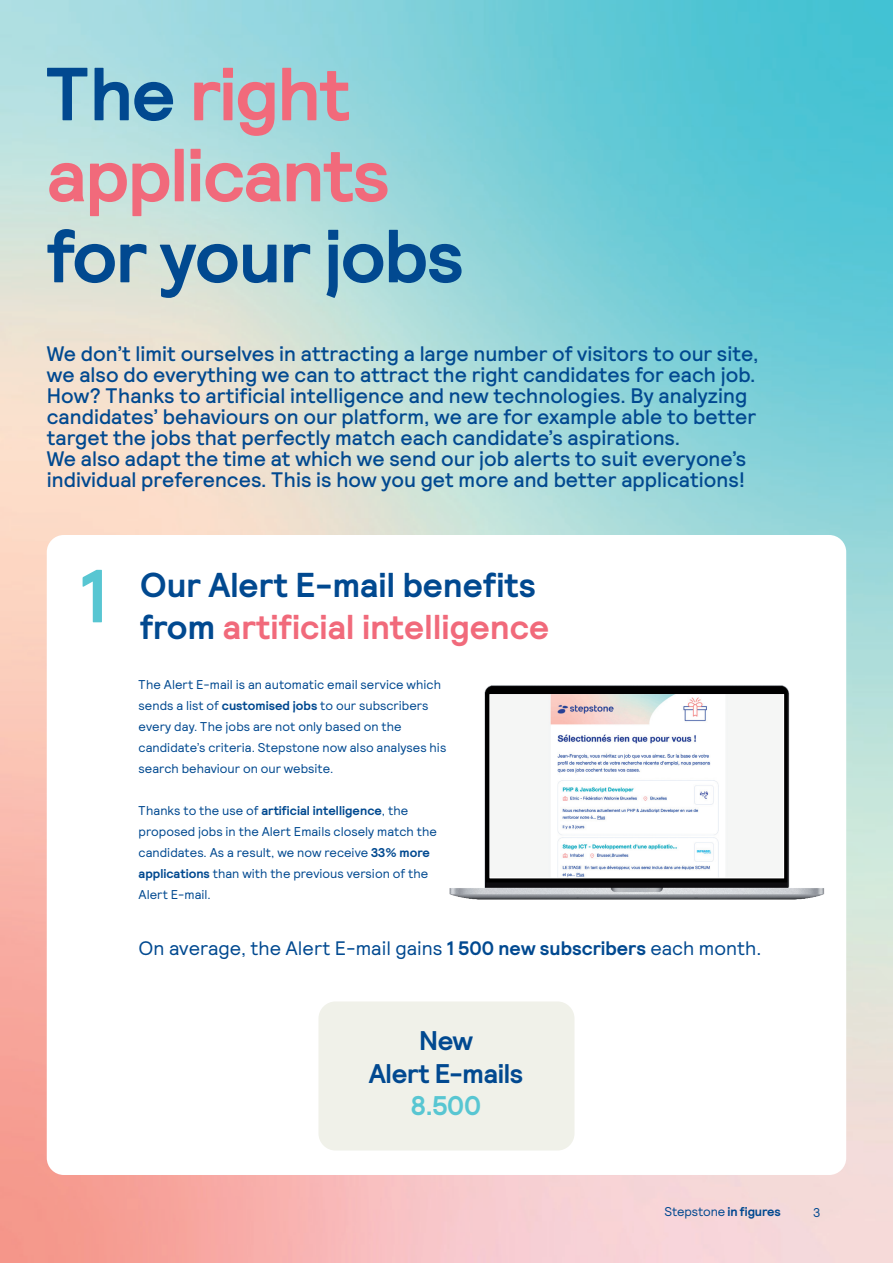
<style>
.page{position:relative;width:893px;height:1263px;background:#fff}
.page>*{position:absolute;margin:0;border:0;box-sizing:border-box;transform-origin:0 0}
.t1{font:700 75px/81px "Relative Pro";letter-spacing:-.02em;color:#f16a7b}
.t2{font:700 75px "Relative Pro";color:#58c6d2}
.t3{font:700 34.5px "Relative Pro";color:#f16a7b}
.t4{font:700 34.5px "Relative Pro";color:#014990}
.t5{font:700 27px "Relative Pro";letter-spacing:-.015em;color:#014990}
.t6{font:700 27px "Relative Pro";color:#58c6d2}
.t7{font:500 21px/21px "Relative Pro";color:#014990}
.t8{font:19.5px "Relative Pro";color:#014990}
.t9{font:12.75px/21px "Relative Pro";color:#014990}
.s1{color:#014990}
.s2{font-weight:700}
</style>
<div class="page">
<img style="left:0;top:0;width:893px;height:1263px">
<div style="left:47px;top:535px;width:799px;height:640px;background:#fff;border-radius:17px"></div>
<img style="left:449px;top:685px;width:376px;height:215px">
<div style="left:318px;top:1001px;width:256px;height:149px;background:#f0f1e9;border-radius:17px"></div>
<p class="t1" style="left:47px;top:55px;width:419px"><span class="s1">The</span> right applicants <span class="s1">for your jobs</span></p>
<p class="t7" style="left:47px;top:343px;width:713px">We don’t limit ourselves in attracting a large number of visitors to our site, we also do everything we can to attract the right candidates for each job.<br>How? Thanks to artificial intelligence and new technologies. By analyzing candidates’ behaviours on our platform, we are for example able to better target the jobs that perfectly match each candidate’s aspirations.<br>We also adapt the time at which we send our job alerts to suit everyone’s individual preferences. This is how you get more and better applications!</p>
<p class="t2" style="left:81px;top:552px;width:28px">1</p>
<p class="t4" style="left:140px;top:565px;width:397px">Our Alert E-mail benefits</p>
<p class="t3" style="left:140px;top:606px;width:410px"><span class="s1">from</span> artificial intelligence</p>
<p class="t9" style="left:139px;top:674px;width:309px">The Alert E-mail is an automatic email service which sends a list of <span class="s2">customised jobs</span> to our subscribers every day. The jobs are not only based on the candidate’s criteria. Stepstone now also analyses his search behaviour on our website.</p>
<p class="t9" style="left:139px;top:800px;width:300px">Thanks to the use of <span class="s2">artificial intelligence</span>, the proposed jobs in the Alert Emails closely match the candidates. As a result, we now receive <span class="s2">33% more applications</span> than with the previous version of the Alert E-mail.</p>
<p class="t8" style="left:139px;top:937px;width:624px">On average, the Alert E-mail gains <span class="s2">1 500 new subscribers</span> each month.</p>
<h5 class="t5" style="left:419px;top:1025px;width:55px">New</h5>
<h5 class="t5" style="left:369px;top:1057px;width:156px">Alert E-mails</h5>
<h5 class="t6" style="left:411px;top:1090px;width:72px">8.500</h5>
<p class="t9" style="left:665px;top:1201px;width:118px">Stepstone <span class="s2">in figures</span></p>
<p class="t9" style="left:813px;top:1202px;width:9px">3</p>
</div>
